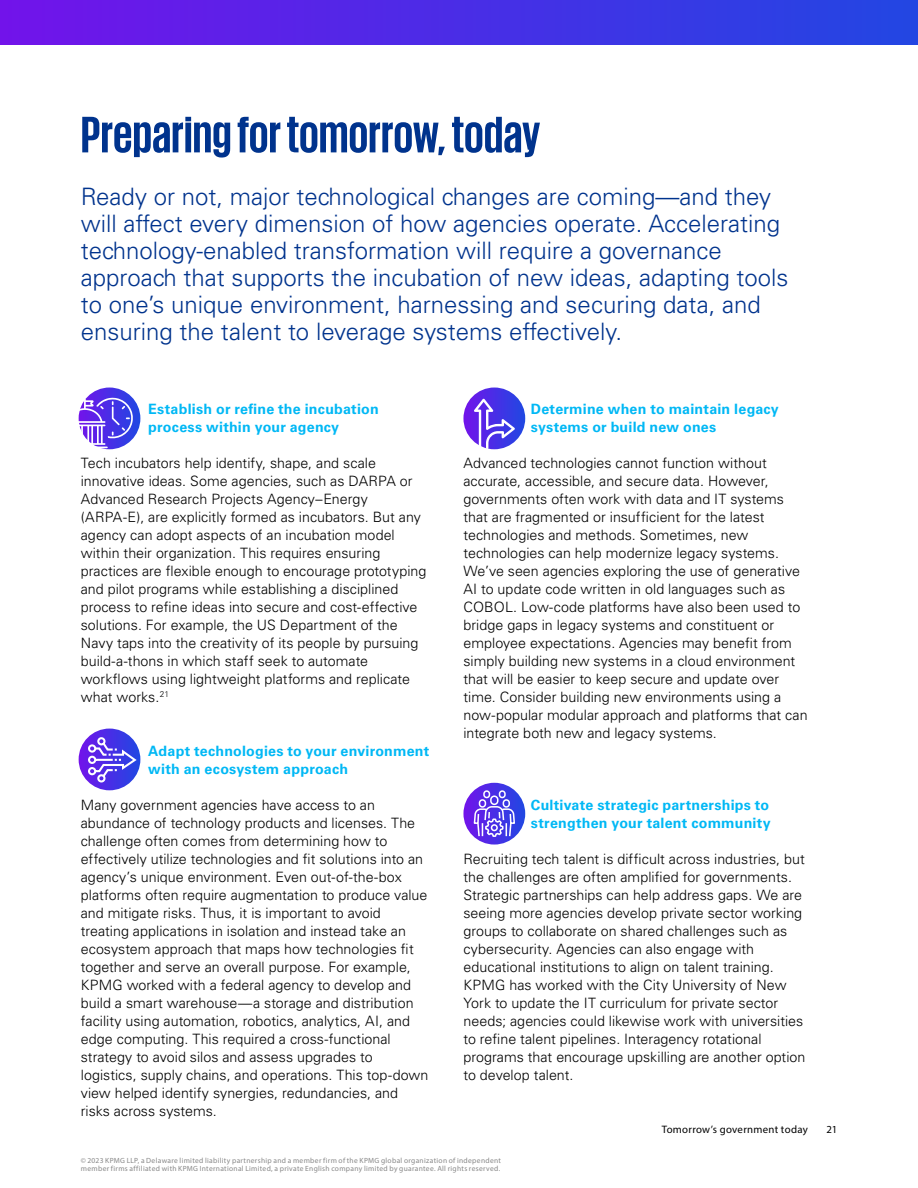
<style>
.page{position:relative;width:918px;height:1188px;background:#fff}
.page>*{position:absolute;margin:0;border:0;box-sizing:border-box;transform-origin:0 0}
.t1{font:700 52.5px "KPMG";color:#00338d}
.t2{font:300 24px/27px "Univers LT Std";color:#00338d}
.t3{font:300 14.25px/18px "Univers LT Std";color:#000}
.t4{font:700 14.25px/18px "Univers LT Std";letter-spacing:.015em;color:#00b8f5}
.t5{font:10.8px "Myriad Pro";letter-spacing:.025em;color:#000}
.t6{font:7.5px/8.1px "Myriad Pro";letter-spacing:.04em;color:#878787}
</style>
<div class="page">
<div style="left:0;top:0;width:918px;height:45px;background:linear-gradient(to right,#7213ea,#2246e2)"></div>
<svg style="left:79px;top:388px;width:61px;height:61px"></svg>
<svg style="left:79px;top:729px;width:61px;height:61px"></svg>
<svg style="left:463px;top:388px;width:62px;height:61px"></svg>
<svg style="left:463px;top:783px;width:62px;height:62px"></svg>
<hr style="left:62px;top:447px;width:46px;height:1px;background:#fff">
<svg style="left:78px;top:397px;width:57px;height:48px"></svg>
<svg style="left:474px;top:399px;width:41px;height:50px"></svg>
<svg style="left:87px;top:736px;width:51px;height:48px"></svg>
<svg style="left:473px;top:790px;width:43px;height:55px"></svg>
<h1 class="t1" style="left:81px;top:108px;width:461px">Preparing for tomorrow, today</h1>
<p class="t2" style="left:81px;top:183px;width:709px">Ready or not, major technological changes are coming—and they will affect every dimension of how agencies operate. Accelerating technology-enabled transformation will require a governance approach that supports the incubation of new ideas, adapting tools to one’s unique environment, harnessing and securing data, and ensuring the talent to leverage systems effectively.</p>
<p class="t4" style="left:148px;top:400px;width:232px">Establish or refine the incubation process within your agency</p>
<p class="t3" style="left:81px;top:454px;width:347px">Tech incubators help identify, shape, and scale innovative ideas. Some agencies, such as DARPA or Advanced Research Projects Agency–Energy (ARPA-E), are explicitly formed as incubators. But any agency can adopt aspects of an incubation model within their organization. This requires ensuring practices are flexible enough to encourage prototyping and pilot programs while establishing a disciplined process to refine ideas into secure and cost-effective solutions. For example, the US Department of the Navy taps into the creativity of its people by pursuing build-a-thons in which staff seek to automate workflows using lightweight platforms and replicate what works.<sup>21</sup></p>
<p class="t4" style="left:148px;top:742px;width:283px">Adapt technologies to your environment with an ecosystem approach</p>
<p class="t3" style="left:81px;top:796px;width:349px">Many government agencies have access to an abundance of technology products and licenses. The challenge often comes from determining how to effectively utilize technologies and fit solutions into an agency’s unique environment. Even out-of-the-box platforms often require augmentation to produce value and mitigate risks. Thus, it is important to avoid treating applications in isolation and instead take an ecosystem approach that maps how technologies fit together and serve an overall purpose. For example, KPMG worked with a federal agency to develop and build a smart warehouse—a storage and distribution facility using automation, robotics, analytics, AI, and edge computing. This required a cross-functional strategy to avoid silos and assess upgrades to logistics, supply chains, and operations. This top-down view helped identify synergies, redundancies, and risks across systems.</p>
<p class="t4" style="left:531px;top:400px;width:249px">Determine when to maintain legacy systems or build new ones</p>
<p class="t3" style="left:463px;top:454px;width:346px">Advanced technologies cannot function without accurate, accessible, and secure data. However, governments often work with data and IT systems that are fragmented or insufficient for the latest technologies and methods. Sometimes, new technologies can help modernize legacy systems.<br>We’ve seen agencies exploring the use of generative AI to update code written in old languages such as COBOL. Low-code platforms have also been used to bridge gaps in legacy systems and constituent or employee expectations. Agencies may benefit from simply building new systems in a cloud environment that will be easier to keep secure and update over time. Consider building new environments using a now-popular modular approach and platforms that can integrate both new and legacy systems.</p>
<p class="t4" style="left:531px;top:796px;width:241px">Cultivate strategic partnerships to strengthen your talent community</p>
<p class="t3" style="left:463px;top:850px;width:344px">Recruiting tech talent is difficult across industries, but the challenges are often amplified for governments.<br>Strategic partnerships can help address gaps. We are seeing more agencies develop private sector working groups to collaborate on shared challenges such as cybersecurity. Agencies can also engage with educational institutions to align on talent training.<br>KPMG has worked with the City University of New York to update the IT curriculum for private sector needs; agencies could likewise work with universities to refine talent pipelines. Interagency rotational programs that encourage upskilling are another option to develop talent.</p>
<p class="t5" style="left:662px;top:1123px;width:148px">Tomorrow’s government today</p>
<p class="t5" style="left:826px;top:1123px;width:12px">21</p>
<p class="t6" style="left:81px;top:1156px;width:422px">© 2023 KPMG LLP, a Delaware limited liability partnership and a member firm of the KPMG global organization of independent member firms affiliated with KPMG International Limited, a private English company limited by guarantee. All rights reserved.</p>
</div>
